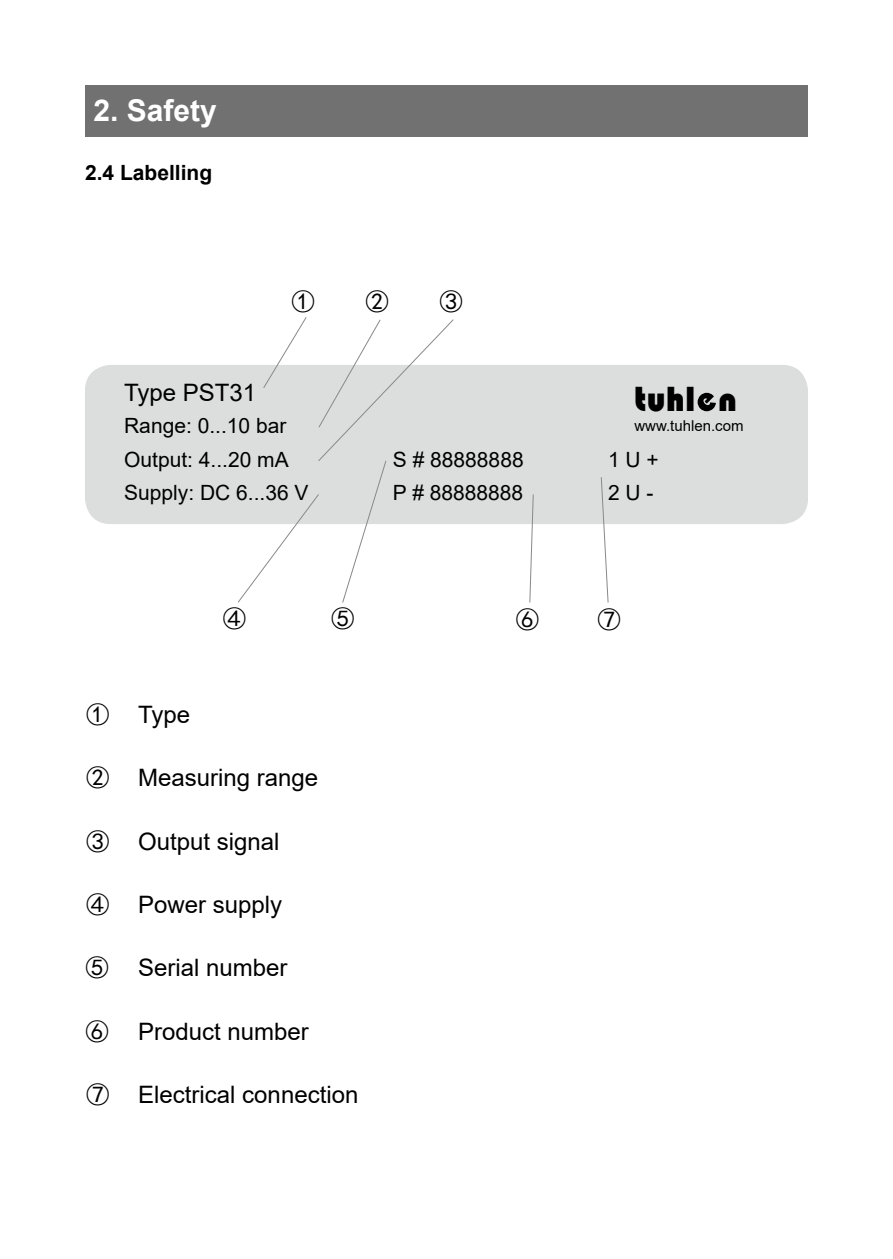
<style>
.page{position:relative;width:893px;height:1259px;background:#fff}
.page>*{position:absolute;margin:0;border:0;box-sizing:border-box;transform-origin:0 0}
.t1{font:36px "Bauhaus 93";color:#000}
.t2{font:700 30px "Arial";color:#fff}
.t3{font:24px "Arial";color:#000}
.t4{font:24px "Sim Hei";color:#000}
.t5{font:21px/33.6px "Arial";color:#000}
.t6{font:700 21px "Arial";color:#000}
.t7{font:15px "Arial";color:#000}
</style>
<div class="page">
<div style="left:85px;top:85px;width:723px;height:51px;background:#727171"></div>
<div style="left:85px;top:365px;width:722px;height:158px;background:#dcdddd;border-radius:26px"></div>
<div style="left:85px;top:365px;width:723px;height:159px;border:1px solid #dcdddd;border-radius:26px"></div>
<svg style="left:237px;top:317px;width:217px;height:286px"></svg>
<svg style="left:529px;top:494px;width:5px;height:109px"></svg>
<svg style="left:600px;top:477px;width:9px;height:126px"></svg>
<p class="t2" style="left:93px;top:90px;width:125px">2. Safety</p>
<p class="t6" style="left:85px;top:157px;width:129px">2.4 Labelling</p>
<p class="t4" style="left:291px;top:289px;width:25px">①</p>
<p class="t4" style="left:365px;top:289px;width:25px">②</p>
<p class="t4" style="left:439px;top:289px;width:25px">③</p>
<p class="t3" style="left:124px;top:376px;width:134px">Type PST31</p>
<p class="t5" style="left:124px;top:409px;width:186px">Range: 0...10 bar<br>Output: 4...20 mA<br>Supply: DC 6...36 V</p>
<h1 class="t1" style="left:634px;top:379px;width:63px">tuhl</h1>
<h1 class="t1" style="left:718px;top:379px;width:21px">n</h1>
<p class="t7" style="left:634px;top:415px;width:111px">www.tuhlen.com</p>
<p class="t5" style="left:393px;top:442px;width:132px">S # 88888888<br>P # 88888888</p>
<p class="t5" style="left:608px;top:442px;width:52px">1 U +<br>2 U -</p>
<p class="t4" style="left:222px;top:606px;width:25px">④</p>
<p class="t4" style="left:331px;top:606px;width:25px">⑤</p>
<p class="t4" style="left:515px;top:608px;width:25px">⑥</p>
<p class="t4" style="left:597px;top:608px;width:25px">⑦</p>
<p class="t4" style="left:86px;top:702px;width:25px">①</p>
<p class="t3" style="left:138px;top:698px;width:54px">Type</p>
<p class="t4" style="left:86px;top:765px;width:25px">②</p>
<p class="t3" style="left:138px;top:761px;width:182px">Measuring range</p>
<p class="t4" style="left:86px;top:829px;width:25px">③</p>
<p class="t3" style="left:138px;top:824px;width:143px">Output signal</p>
<p class="t4" style="left:86px;top:892px;width:25px">④</p>
<p class="t3" style="left:138px;top:888px;width:146px">Power supply</p>
<p class="t4" style="left:85px;top:955px;width:25px">⑤</p>
<p class="t3" style="left:138px;top:951px;width:151px">Serial number</p>
<p class="t4" style="left:85px;top:1019px;width:25px">⑥</p>
<p class="t3" style="left:138px;top:1014px;width:172px">Product number</p>
<p class="t4" style="left:86px;top:1082px;width:25px">⑦</p>
<p class="t3" style="left:138px;top:1078px;width:222px">Electrical connection</p>
</div>
